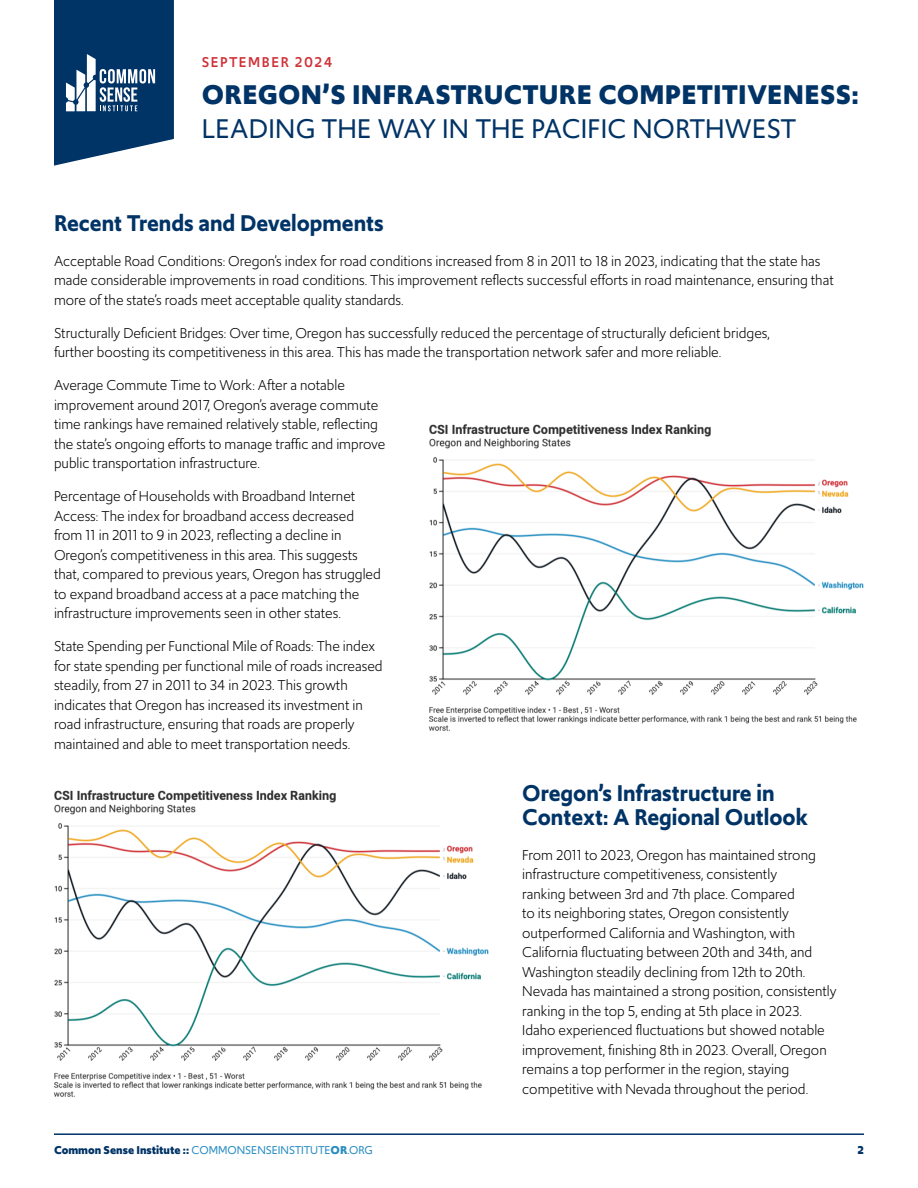
<style>
.page{position:relative;width:918px;height:1188px;background:#fff}
.page>*{position:absolute;margin:0;border:0;box-sizing:border-box;transform-origin:0 0}
.t1{font:700 28.5px/34.2px "Upgrade";letter-spacing:.01em;color:#036}
.t2{font:600 24px/24.8px "Upgrade";color:#036}
.t3{font:15px/19.5px "Upgrade";color:#000}
.t4{font:500 15px "Upgrade";letter-spacing:.1em;color:#cf3137}
.t5{font:12px "Upgrade";color:#298dc2}
.t6{font:700 12px "Upgrade";color:#036}
.s1{font-weight:400}
.s2{font-weight:700;color:#036}
.s3{font-weight:700}
</style>
<div class="page">
<svg style="left:54px;top:0;width:120px;height:166px;background:#27527d"></svg>
<hr style="left:54px;top:1133px;width:810px;height:2px;background:#036">
<img style="left:53px;top:790px;width:436px;height:307px">
<img style="left:428px;top:424px;width:435px;height:307px">
<p class="t4" style="left:202px;top:52px;width:132px">SEPTEMBER 2024</p>
<p class="t1" style="left:202px;top:78px;width:659px">OREGON’S INFRASTRUCTURE COMPETITIVENESS:<br><span class="s1">LEADING THE WAY IN THE PACIFIC NORTHWEST</span></p>
<p class="t2" style="left:54px;top:211px;width:331px">Recent Trends and Developments</p>
<p class="t3" style="left:54px;top:251px;width:781px">Acceptable Road Conditions: Oregon’s index for road conditions increased from 8 in 2011 to 18 in 2023, indicating that the state has made considerable improvements in road conditions. This improvement reflects successful efforts in road maintenance, ensuring that more of the state’s roads meet acceptable quality standards.</p>
<p class="t3" style="left:54px;top:323px;width:717px">Structurally Deficient Bridges: Over time, Oregon has successfully reduced the percentage of structurally deficient bridges, further boosting its competitiveness in this area. This has made the transportation network safer and more reliable.</p>
<p class="t3" style="left:54px;top:376px;width:333px">Average Commute Time to Work: After a notable improvement around 2017, Oregon’s average commute time rankings have remained relatively stable, reflecting the state’s ongoing efforts to manage traffic and improve public transportation infrastructure.</p>
<p class="t3" style="left:54px;top:487px;width:328px">Percentage of Households with Broadband Internet Access: The index for broadband access decreased from 11 in 2011 to 9 in 2023, reflecting a decline in Oregon’s competitiveness in this area. This suggests that, compared to previous years, Oregon has struggled to expand broadband access at a pace matching the infrastructure improvements seen in other states.</p>
<p class="t3" style="left:54px;top:637px;width:330px">State Spending per Functional Mile of Roads: The index for state spending per functional mile of roads increased steadily, from 27 in 2011 to 34 in 2023. This growth indicates that Oregon has increased its investment in road infrastructure, ensuring that roads are properly maintained and able to meet transportation needs.</p>
<p class="t2" style="left:522px;top:780px;width:287px">Oregon’s Infrastructure in<br>Context: A Regional Outlook</p>
<p class="t3" style="left:522px;top:845px;width:316px">From 2011 to 2023, Oregon has maintained strong infrastructure competitiveness, consistently<br>ranking between 3rd and 7th place. Compared<br>to its neighboring states, Oregon consistently outperformed California and Washington, with California fluctuating between 20th and 34th, and Washington steadily declining from 12th to 20th.<br>Nevada has maintained a strong position, consistently ranking in the top 5, ending at 5th place in 2023.<br>Idaho experienced fluctuations but showed notable improvement, finishing 8th in 2023. Overall, Oregon remains a top performer in the region, staying competitive with Nevada throughout the period.</p>
<p class="t5" style="left:54px;top:1142px;width:320px"><span class="s2">Common Sense Institute ::</span> COMMONSENSEINSTITUTE<span class="s3">OR</span>.ORG</p>
<p class="t6" style="left:858px;top:1142px;width:8px">2</p>
</div>
